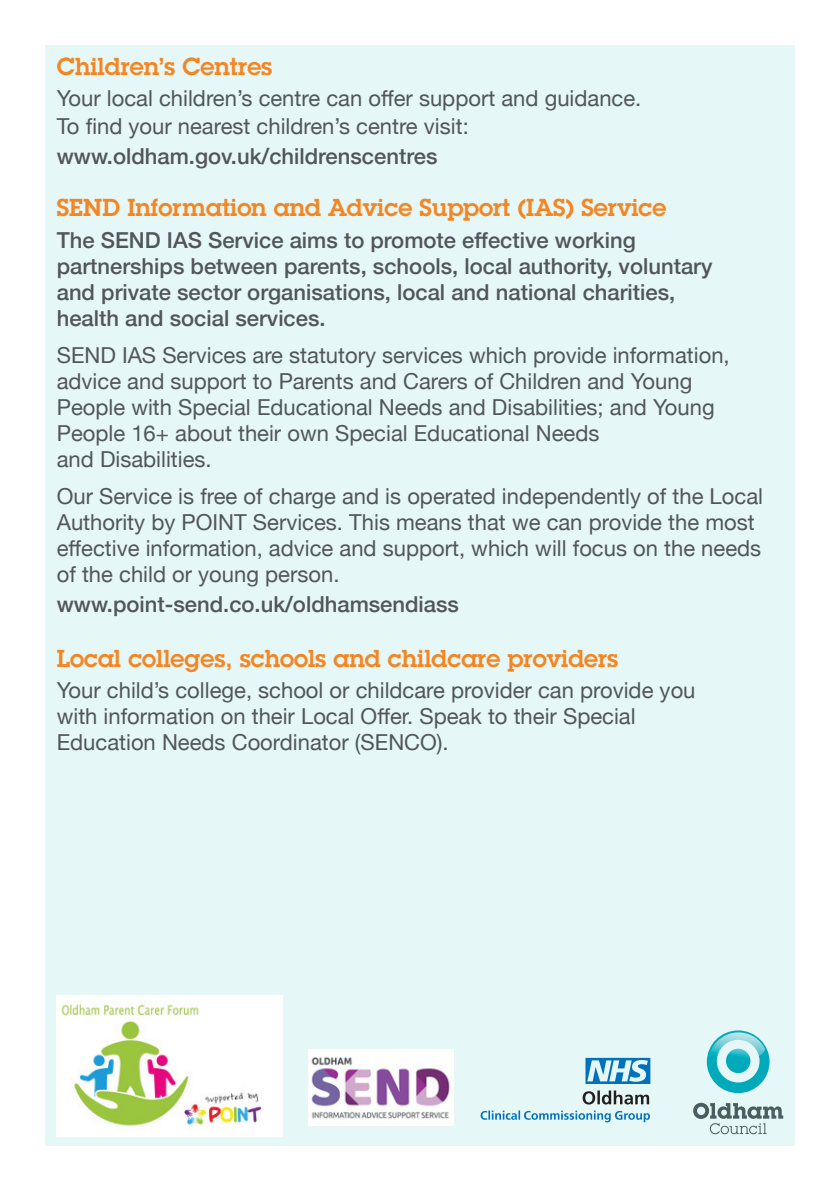
<style>
.page{position:relative;width:840px;height:1191px;background:#fff}
.page>*{position:absolute;margin:0;border:0;box-sizing:border-box;transform-origin:0 0}
.t1{font:600 24px "Lubalin Graph Std";color:#f58520}
.t2{font:22px/26px "Helvetica Neue";color:#515659}
.t3{font:500 22px/26px "Helvetica Neue";color:#515659}
</style>
<div class="page">
<div style="left:45px;top:45px;width:749px;height:1100px;background:#e6f7f7"></div>
<img style="left:56px;top:996px;width:226px;height:141px">
<img style="left:308px;top:1049px;width:145px;height:76px">
<svg style="left:480px;top:1110px;width:169px;height:12px"></svg>
<svg style="left:582px;top:1090px;width:66px;height:14px"></svg>
<svg style="left:585px;top:1057px;width:65px;height:27px"></svg>
<p class="t1" style="left:57px;top:50px;width:217px">Children’s Centres</p>
<p class="t2" style="left:57px;top:86px;width:586px;line-height:28px">Your local children’s centre can offer support and guidance.<br>To find your nearest children’s centre visit:</p>
<p class="t3" style="left:57px;top:142px;width:382px">www.oldham.gov.uk/childrenscentres</p>
<p class="t1" style="left:57px;top:191px;width:611px">SEND Information and Advice Support (IAS) Service</p>
<p class="t3" style="left:57px;top:225px;width:657px">The SEND IAS Service aims to promote effective working partnerships between parents, schools, local authority, voluntary and private sector organisations, local and national charities, health and social services.</p>
<p class="t2" style="left:57px;top:343px;width:674px">SEND IAS Services are statutory services which provide information, advice and support to Parents and Carers of Children and Young People with Special Educational Needs and Disabilities; and Young People 16+ about their own Special Educational Needs<br>and Disabilities.</p>
<p class="t2" style="left:57px;top:485px;width:707px">Our Service is free of charge and is operated independently of the Local Authority by POINT Services. This means that we can provide the most effective information, advice and support, which will focus on the needs of the child or young person.</p>
<p class="t3" style="left:57px;top:590px;width:403px">www.point-send.co.uk/oldhamsendiass</p>
<p class="t1" style="left:57px;top:642px;width:562px">Local colleges, schools and childcare providers</p>
<p class="t2" style="left:57px;top:679px;width:640px">Your child’s college, school or childcare provider can provide you with information on their Local Offer. Speak to their Special<br>Education Needs Coordinator (SENCO).</p>
</div>
